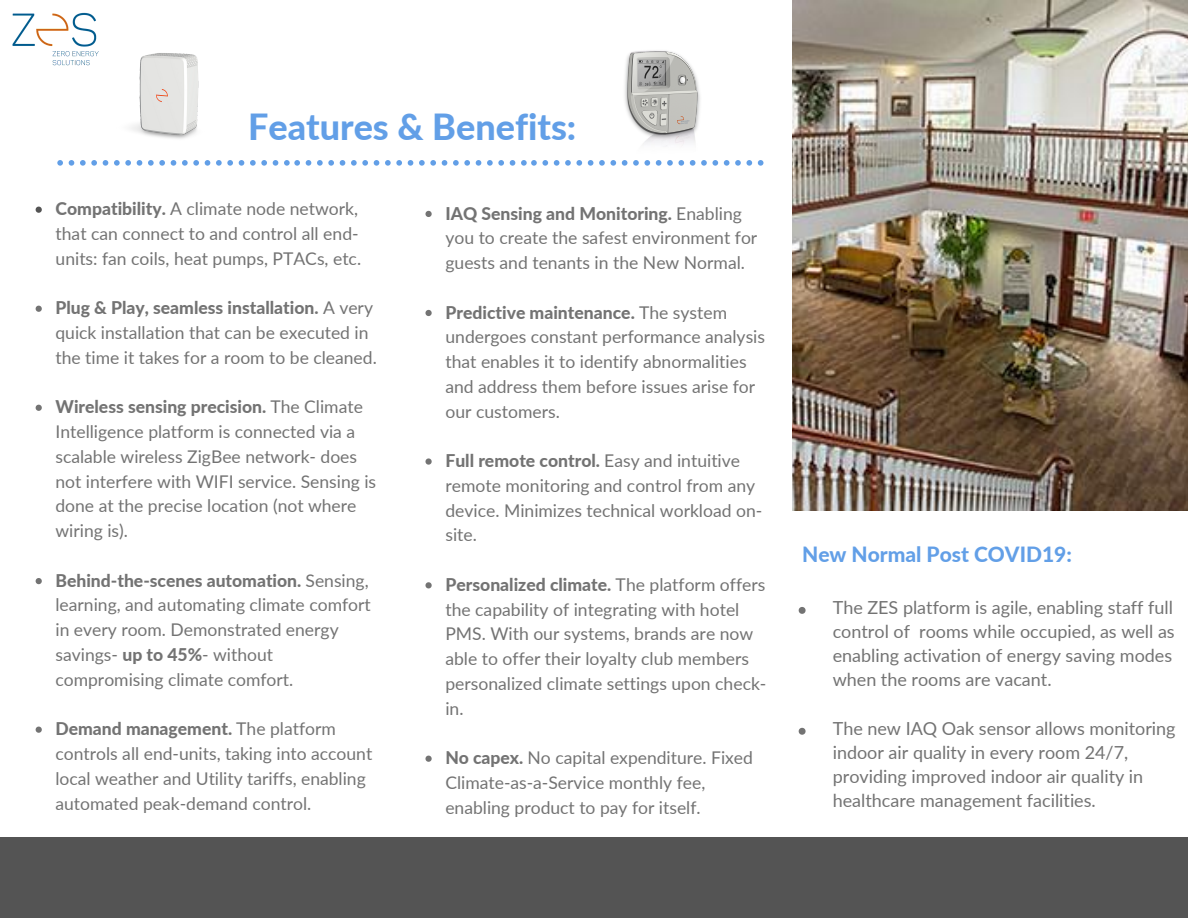
<style>
.page{position:relative;width:1188px;height:918px;background:#fff}
.page>*{position:absolute;margin:0;border:0;box-sizing:border-box;transform-origin:0 0}
.t1{font:800 36px "Lato";color:#629fe7}
.t2{font:800 21px "Lato";color:#629fe7}
.t3{font:18px/24.2px "Lato";color:#737373}
.t4{font:17.55px/24.8px "Lato";color:#737373}
.s1{font-weight:800}
</style>
<div class="page">
<svg style="left:57px;top:160px;width:706px;height:6px"></svg>
<div style="left:0;top:837px;width:1188px;height:81px;background:#545454"></div>
<img style="left:564px;top:50px;width:184px;height:114px">
<img style="left:792px;top:0;width:396px;height:511px">
<img style="left:12px;top:12px;width:87px;height:54px">
<img style="left:131px;top:53px;width:68px;height:86px">
<svg style="left:425px;top:211px;width:7px;height:6px"></svg>
<svg style="left:425px;top:310px;width:7px;height:6px"></svg>
<svg style="left:425px;top:458px;width:7px;height:7px"></svg>
<svg style="left:425px;top:582px;width:7px;height:6px"></svg>
<svg style="left:425px;top:756px;width:7px;height:6px"></svg>
<svg style="left:36px;top:207px;width:6px;height:6px"></svg>
<svg style="left:36px;top:306px;width:6px;height:6px"></svg>
<svg style="left:36px;top:405px;width:6px;height:6px"></svg>
<svg style="left:36px;top:578px;width:6px;height:6px"></svg>
<svg style="left:36px;top:727px;width:6px;height:6px"></svg>
<svg style="left:799px;top:607px;width:7px;height:7px"></svg>
<svg style="left:799px;top:728px;width:7px;height:7px"></svg>
<h1 class="t1" style="left:248px;top:105px;width:330px">Features &amp; Benefits:</h1>
<p class="t4" style="left:56px;top:196px;width:307px"><span class="s1">Compatibility.</span> A climate node network, that can connect to and control all end&shy;units: fan coils, heat pumps, PTACs, etc.</p>
<p class="t4" style="left:55px;top:295px;width:323px"><span class="s1">Plug &amp; Play, seamless installation.</span> A very quick installation that can be executed in the time it takes for a room to be cleaned.</p>
<p class="t4" style="left:55px;top:394px;width:322px"><span class="s1">Wireless sensing precision.</span> The Climate Intelligence platform is connected via a scalable wireless ZigBee network- does not interfere with WIFI service. Sensing is done at the precise location (not where wiring is).</p>
<p class="t4" style="left:55px;top:568px;width:317px"><span class="s1">Behind-the-scenes automation.</span> Sensing, learning, and automating climate comfort in every room. Demonstrated energy savings- <span class="s1">up to 45%</span>- without compromising climate comfort.</p>
<p class="t4" style="left:55px;top:716px;width:318px"><span class="s1">Demand management.</span> The platform controls all end-units, taking into account local weather and Utility tariffs, enabling automated peak-demand control.</p>
<p class="t4" style="left:445px;top:200px;width:313px"><span class="s1">IAQ Sensing and Monitoring.</span> Enabling you to create the safest environment for guests and tenants in the New Normal.</p>
<p class="t4" style="left:445px;top:299px;width:321px"><span class="s1">Predictive maintenance.</span> The system undergoes constant performance analysis that enables it to identify abnormalities and address them before issues arise for our customers.</p>
<p class="t4" style="left:445px;top:448px;width:318px"><span class="s1">Full remote control.</span> Easy and intuitive remote monitoring and control from any device. Minimizes technical workload on&shy;site.</p>
<p class="t4" style="left:445px;top:572px;width:323px"><span class="s1">Personalized climate.</span> The platform offers the capability of integrating with hotel PMS. With our systems, brands are now able to offer their loyalty club members personalized climate settings upon check&shy;in.</p>
<p class="t4" style="left:445px;top:745px;width:309px"><span class="s1">No capex.</span> No capital expenditure. Fixed<br>Climate-as-a-Service monthly fee, enabling product to pay for itself.</p>
<p class="t2" style="left:802px;top:541px;width:271px">New Normal Post COVID19:</p>
<p class="t3" style="left:833px;top:595px;width:344px">The ZES platform is agile, enabling staff full control of rooms while occupied, as well as enabling activation of energy saving modes when the rooms are vacant.</p>
<p class="t3" style="left:833px;top:716px;width:344px">The new IAQ Oak sensor allows monitoring indoor air quality in every room 24/7, providing improved indoor air quality in healthcare management facilities.</p>
</div>
